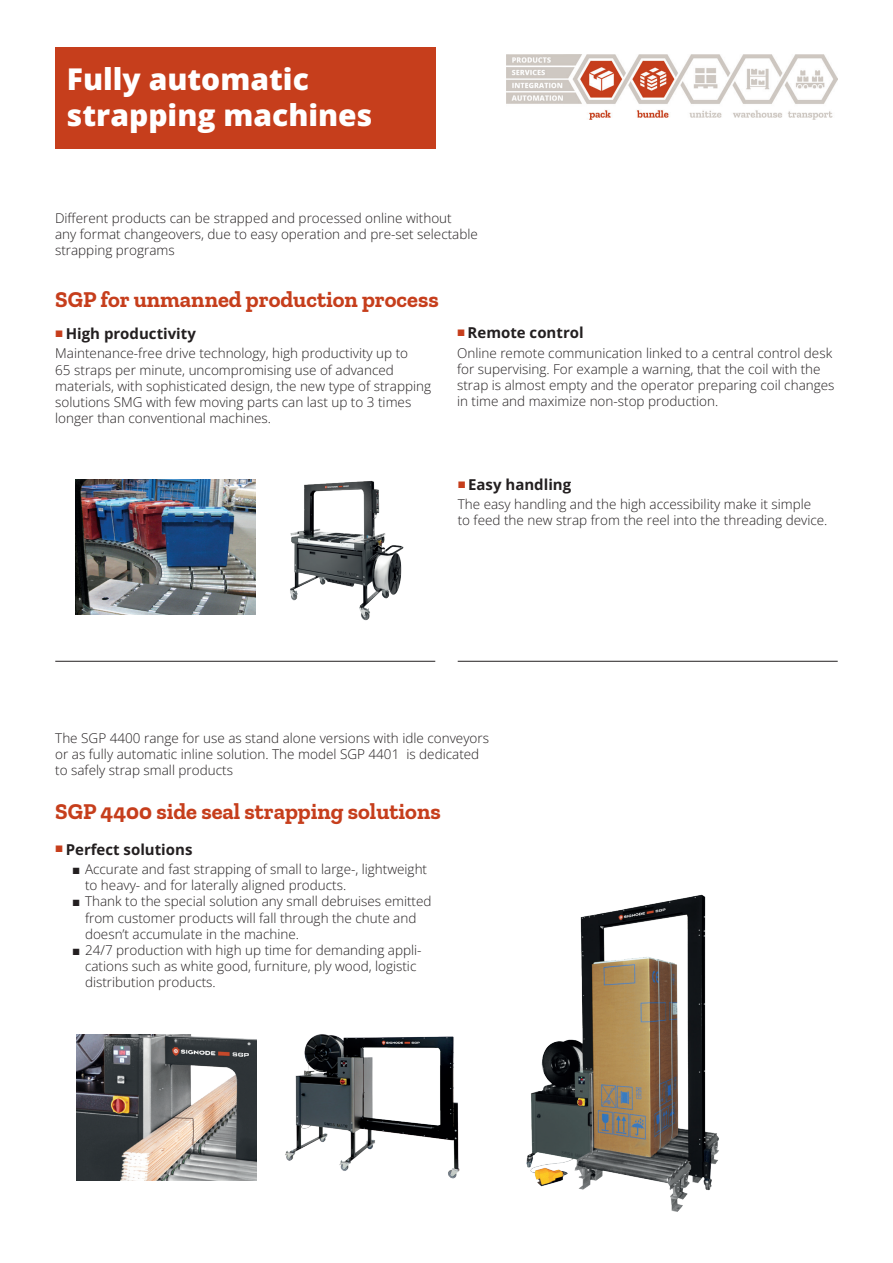
<style>
.page{position:relative;width:893px;height:1263px;background:#fff}
.page>*{position:absolute;margin:0;border:0;box-sizing:border-box;transform-origin:0 0}
.t1{font:800 30px/36px "Open Sans";color:#fff}
.t2{font:700 22.5px "Zilla Slab";color:#c63e1c}
.t3{font:700 15px "Open Sans";color:#231f20}
.t4{font:300 13.5px/16.2px "Open Sans";color:#231f20}
.s1{font-family:"Arial";font-weight:400}
</style>
<div class="page">
<img style="left:285px;top:1034px;width:175px;height:145px">
<img style="left:77px;top:1034px;width:179px;height:146px">
<img style="left:75px;top:479px;width:180px;height:135px">
<img style="left:290px;top:480px;width:114px;height:141px">
<img style="left:526px;top:894px;width:193px;height:318px">
<div style="left:55px;top:47px;width:381px;height:101px;background:#c63e1c"></div>
<hr style="left:55px;top:661px;width:380px;height:1px;background:#231f20">
<hr style="left:458px;top:661px;width:380px;height:1px;background:#231f20">
<img style="left:506px;top:54px;width:332px;height:66px">
<h1 class="t1" style="left:67px;top:60px;width:307px">Fully automatic strapping machines</h1>
<p class="t4" style="left:55px;top:209px;width:424px">Different products can be strapped and processed online without<br>any format changeovers, due to easy operation and pre-set selectable strapping programs</p>
<h2 class="t2" style="left:55px;top:286px;width:385px">SGP for unmanned production process</h2>
<p class="t3" style="left:66px;top:323px;width:132px">High productivity</p>
<p class="t4" style="left:55px;top:345px;width:377px">Maintenance-free drive technology, high productivity up to<br>65 straps per minute, uncompromising use of advanced materials, with sophisticated design, the new type of strapping solutions SMG with few moving parts can last up to 3 times longer than conventional machines.</p>
<p class="t3" style="left:468px;top:323px;width:118px">Remote control</p>
<p class="t4" style="left:457px;top:344px;width:379px">Online remote communication linked to a central control desk for supervising. For example a warning, that the coil with the strap is almost empty and the operator preparing coil changes in time and maximize non-stop production.</p>
<p class="t3" style="left:468px;top:474px;width:105px">Easy handling</p>
<p class="t4" style="left:458px;top:496px;width:371px">The easy handling and the high accessibility make it simple<br>to feed the new strap from the reel into the threading device.</p>
<p class="t4" style="left:55px;top:729px;width:435px">The SGP 4400 range for use as stand alone versions with idle conveyors or as fully automatic inline solution. The model SGP 4401 is dedicated to safely strap small products</p>
<h2 class="t2" style="left:55px;top:799px;width:387px">SGP 4400 side seal strapping solutions</h2>
<p class="t3" style="left:66px;top:839px;width:128px">Perfect solutions</p>
<p class="t4" style="left:85px;top:861px;width:344px;text-indent:-13px"><span class="s1">■</span> Accurate and fast strapping of small to large-, lightweight to heavy- and for laterally aligned products.</p>
<p class="t4" style="left:85px;top:893px;width:348px;text-indent:-13px"><span class="s1">■</span> Thank to the special solution any small debruises emitted from customer products will fall through the chute and doesn’t accumulate in the machine.</p>
<p class="t4" style="left:85px;top:942px;width:338px;text-indent:-13px"><span class="s1">■</span> 24/7 production with high up time for demanding appli&shy;cations such as white good, furniture, ply wood, logistic distribution products.</p>
</div>
